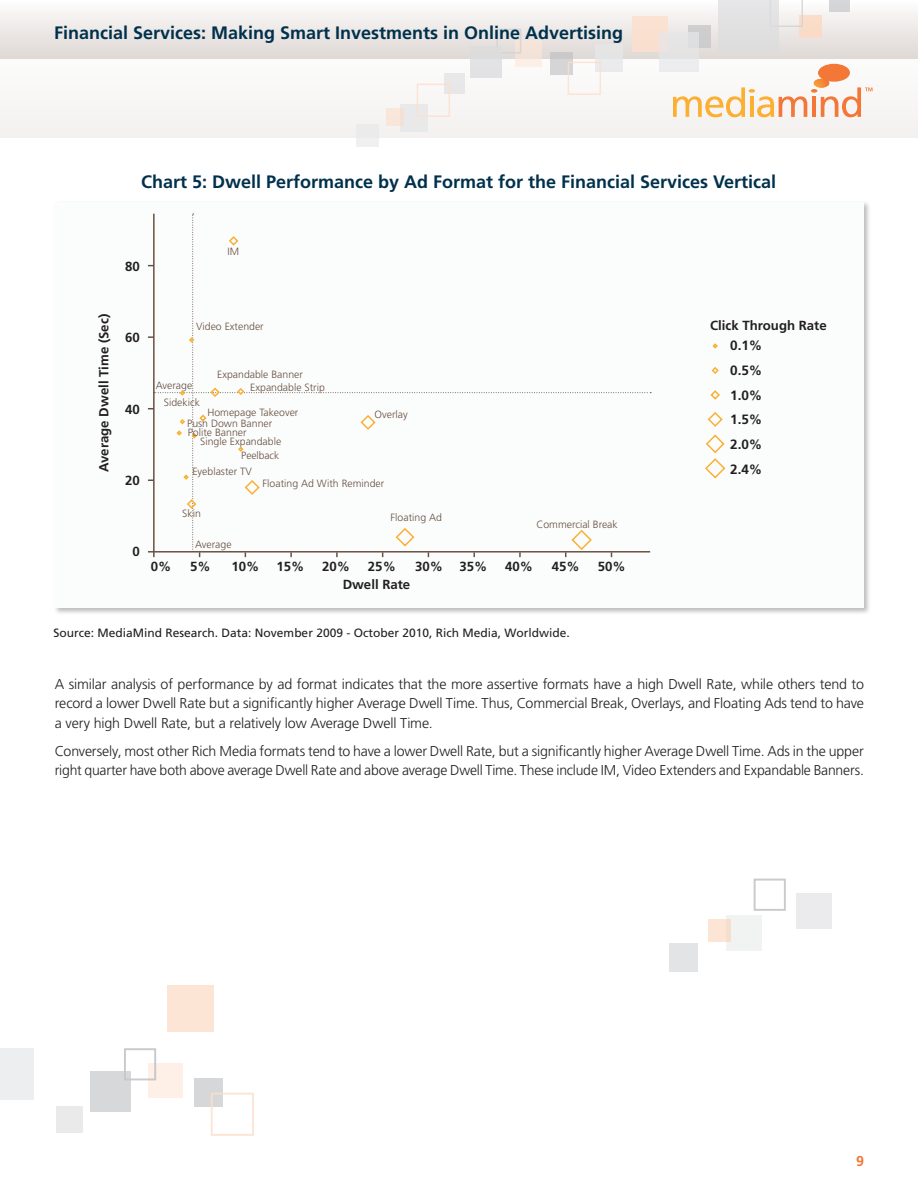
<style>
.page{position:relative;width:918px;height:1188px;background:#fff}
.page>*{position:absolute;margin:0;border:0;box-sizing:border-box;transform-origin:0 0}
.t1{font:700 18px "Frutiger LT Std";color:#00314c}
.t2{font:300 14.25px/19.5px "Frutiger LT Std";letter-spacing:-.01em;color:#231f20;text-align:justify}
.t3{font:700 14.25px "Frutiger LT Std";color:#f37736}
.t4{font:700 13.5px/24.6px "Frutiger LT Std";color:#231f20;text-align:justify}
.t5{font:700 13.2px "Frutiger LT Std";color:#231f20}
.t6{font:12px "Frutiger LT Std";color:#231f20}
.t7{font:300 10.5px/11.1px "Frutiger LT Std";color:#674e3f}
</style>
<div class="page">
<div style="left:0;top:0;width:918px;height:137px;background:#f8f6f5"></div>
<div style="left:0;top:0;width:918px;height:58px;background:linear-gradient(to bottom,#fdfdfd,#dfd9d5)"></div>
<div style="left:632px;top:16px;width:36px;height:36px;background:#fddfcb"></div>
<div style="left:515px;top:41px;width:27px;height:26px;background:#f4e3d9"></div>
<div style="left:596px;top:45px;width:27px;height:27px;background:#e6e7e9"></div>
<div style="left:400px;top:105px;width:27px;height:27px;background:#e6e7e9"></div>
<div style="left:551px;top:52px;width:22px;height:22px;background:linear-gradient(to bottom,#cac8c9,#dad9da)"></div>
<div style="left:356px;top:124px;width:22px;height:22px;background:#e6e7e9"></div>
<div style="left:386px;top:108px;width:17px;height:17px;background:#f9e6da"></div>
<div style="left:829px;top:0;width:21px;height:11px;background:#d5d5d7"></div>
<div style="left:689px;top:25px;width:22px;height:23px;background:#cecdcf"></div>
<div style="left:444px;top:73px;width:20px;height:21px;background:#e8e7e9"></div>
<div style="left:799px;top:15px;width:23px;height:22px;background:#fadcc9"></div>
<svg style="left:779px;top:0;width:24px;height:27px"></svg>
<div style="left:496px;top:29px;width:25px;height:25px;border:2px solid #d1d2d4"></div>
<div style="left:568px;top:62px;width:33px;height:33px;border:2px solid #fddfcb"></div>
<div style="left:417px;top:84px;width:33px;height:33px;border:2px solid #fddfcb"></div>
<div style="left:659px;top:32px;width:40px;height:40px;background:#e6e7e9"></div>
<div style="left:470px;top:46px;width:32px;height:32px;background:#dcdddf"></div>
<div style="left:719px;top:0;width:60px;height:52px;background:#dcdddf"></div>
<svg style="left:673px;top:64px;width:200px;height:53px"></svg>
<div style="left:53px;top:200px;width:819px;height:415px;background:#231f20;opacity:.3"></div>
<div style="left:55px;top:202px;width:809px;height:406px;background:#fbfdfd"></div>
<svg style="left:705px;top:412px;width:21px;height:67px"></svg>
<svg style="left:710px;top:390px;width:10px;height:10px"></svg>
<svg style="left:711px;top:367px;width:8px;height:7px"></svg>
<svg style="left:148px;top:214px;width:503px;height:343px"></svg>
<svg style="left:712px;top:343px;width:6px;height:6px"></svg>
<div style="left:167px;top:986px;width:46px;height:46px;background:#fde5d5"></div>
<div style="left:148px;top:1064px;width:34px;height:34px;background:#fef0e7"></div>
<div style="left:796px;top:893px;width:36px;height:36px;background:#e6e7e9"></div>
<div style="left:726px;top:915px;width:36px;height:36px;background:#f1f2f2"></div>
<div style="left:194px;top:1078px;width:29px;height:29px;background:#d6d7d9"></div>
<div style="left:669px;top:943px;width:29px;height:29px;background:#e3e4e5"></div>
<div style="left:708px;top:919px;width:23px;height:23px;background:#fde5d5"></div>
<div style="left:56px;top:1106px;width:26px;height:26px;background:#eaeaeb"></div>
<div style="left:124px;top:1048px;width:32px;height:32px;border:2px solid #bcbdc0"></div>
<div style="left:754px;top:879px;width:32px;height:32px;border:2px solid #bcbdc0"></div>
<div style="left:211px;top:1093px;width:43px;height:43px;border:2px solid #fddfcb"></div>
<div style="left:0;top:1048px;width:34px;height:52px;background:#edeeef"></div>
<div style="left:90px;top:1071px;width:41px;height:40px;background:#d7d8da"></div>
<p class="t1" style="left:54px;top:22px;width:571px">Financial Services: Making Smart Investments in Online Advertising</p>
<p class="t1" style="left:141px;top:171px;width:637px">Chart 5: Dwell Performance by Ad Format for the Financial Services Vertical</p>
<p class="t5" style="left:125px;top:259px;width:16px">80</p>
<p class="t7" style="left:227px;top:246px;width:13px">IM</p>
<p class="t5" style="left:96px;top:472px;width:160px;rotate:-90deg">Average Dwell Time (Sec)</p>
<p class="t5" style="left:125px;top:330px;width:16px">60</p>
<p class="t5" style="left:125px;top:401px;width:16px">40</p>
<p class="t5" style="left:125px;top:473px;width:16px">20</p>
<p class="t5" style="left:133px;top:544px;width:9px">0</p>
<p class="t7" style="left:196px;top:321px;width:69px">Video Extender</p>
<p class="t7" style="left:217px;top:369px;width:87px">Expandable Banner</p>
<p class="t7" style="left:164px;top:377px;width:38px;line-height:17.2px;text-indent:-8px">Average<br>Sidekick</p>
<p class="t7" style="left:250px;top:382px;width:76px">Expandable Strip</p>
<p class="t7" style="left:187px;top:407px;width:113px;text-indent:20px">Homepage Takeover<br>Push Down Banner</p>
<p class="t7" style="left:188px;top:427px;width:60px">Polite Banner</p>
<p class="t7" style="left:200px;top:436px;width:83px">Single Expandable</p>
<p class="t7" style="left:241px;top:450px;width:40px">Peelback</p>
<p class="t7" style="left:192px;top:466px;width:61px">Eyeblaster TV</p>
<p class="t7" style="left:375px;top:409px;width:35px">Overlay</p>
<p class="t5" style="left:151px;top:559px;width:22px">0%</p>
<p class="t7" style="left:182px;top:508px;width:20px">Skin</p>
<p class="t7" style="left:195px;top:539px;width:38px">Average</p>
<p class="t7" style="left:263px;top:478px;width:123px">Floating Ad With Reminder</p>
<p class="t7" style="left:391px;top:512px;width:53px">Floating Ad</p>
<p class="t7" style="left:536px;top:519px;width:83px">Commercial Break</p>
<p class="t5" style="left:190px;top:559px;width:22px">5%</p>
<p class="t5" style="left:231px;top:559px;width:29px">10%</p>
<p class="t5" style="left:276px;top:559px;width:29px">15%</p>
<p class="t5" style="left:322px;top:559px;width:29px">20%</p>
<p class="t5" style="left:368px;top:559px;width:29px">25%</p>
<p class="t5" style="left:415px;top:559px;width:74px">30% 35%</p>
<p class="t5" style="left:505px;top:559px;width:29px">40%</p>
<p class="t5" style="left:552px;top:559px;width:29px">45%</p>
<p class="t5" style="left:598px;top:559px;width:29px">50%</p>
<p class="t5" style="left:343px;top:577px;width:69px">Dwell Rate</p>
<p class="t6" style="left:54px;top:626px;width:518px">Source: MediaMind Research. Data: November 2009 - October 2010, Rich Media, Worldwide.</p>
<p class="t5" style="left:710px;top:317px;width:118px">Click Through Rate</p>
<p class="t4" style="left:730px;top:333px;width:34px">0.1% 0.5% 1.0% 1.5% 2.0% 2.4%</p>
<p class="t2" style="left:55px;top:674px;width:811px">A similar analysis of performance by ad format indicates that the more assertive formats have a high Dwell Rate, while others tend to record a lower Dwell Rate but a significantly higher Average Dwell Time. Thus, Commercial Break, Overlays, and Floating Ads tend to have a very high Dwell Rate, but a relatively low Average Dwell Time.</p>
<p class="t2" style="left:55px;top:741px;width:811px">Conversely, most other Rich Media formats tend to have a lower Dwell Rate, but a significantly higher Average Dwell Time. Ads in the upper right quarter have both above average Dwell Rate and above average Dwell Time. These include IM, Video Extenders and Expandable Banners.</p>
<p class="t3" style="left:856px;top:1153px;width:9px">9</p>
</div>
